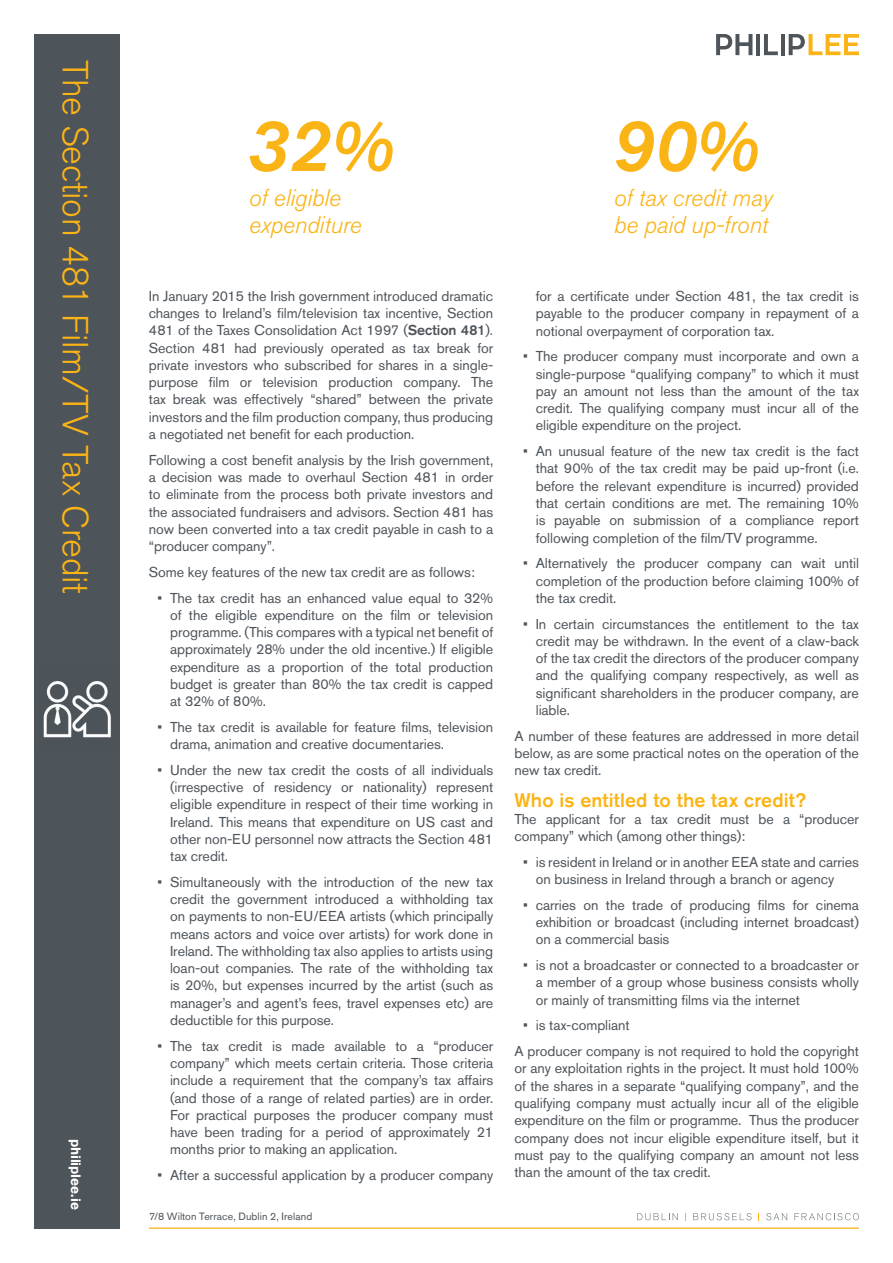
<style>
.page{position:relative;width:893px;height:1263px;background:#fff}
.page>*{position:absolute;margin:0;border:0;box-sizing:border-box;transform-origin:0 0}
.t1{font:italic 500 72px "Akzidenz Grotesk Pro";color:#fbb416}
.t2{font:300 36px "Akzidenz Grotesk Pro";letter-spacing:-.01em;color:#fbb416}
.t3{font:italic 300 24px/27px "Akzidenz Grotesk Pro";letter-spacing:-.005em;color:#fbb416}
.t4{font:500 19.5px "Akzidenz Grotesk Pro";letter-spacing:.005em;color:#fbb416}
.t5{font:14.25px/17.2px "Akzidenz Grotesk Pro";letter-spacing:-.005em;color:#4d545a;text-align:justify}
.t6{font:700 13.5px "Akzidenz Grotesk Pro";color:#fff}
.t7{font:10.5px "Akzidenz Grotesk Pro";letter-spacing:.01em;color:#4d545a}
.s1{font-weight:500}
</style>
<div class="page">
<hr style="left:756px;top:34px;width:4px;height:21px;background:#4d545a">
<hr style="left:781px;top:34px;width:4px;height:21px;background:#4d545a">
<svg style="left:764px;top:34px;width:14px;height:21px"></svg>
<svg style="left:716px;top:34px;width:36px;height:21px"></svg>
<svg style="left:789px;top:34px;width:70px;height:21px"></svg>
<div style="left:34px;top:34px;width:85px;height:1195px;background:#4d545a"></div>
<hr style="left:149px;top:1227px;width:710px;height:2px;background:#febf40">
<svg style="left:637px;top:1213px;width:41px;height:7px"></svg>
<svg style="left:693px;top:1213px;width:58px;height:7px"></svg>
<svg style="left:766px;top:1213px;width:21px;height:7px"></svg>
<svg style="left:794px;top:1213px;width:65px;height:7px"></svg>
<img style="left:43px;top:681px;width:68px;height:57px">
<h2 class="t2" style="left:99px;top:60px;width:535px;rotate:90deg">The Section 481 Film/TV Tax Credit</h2>
<p class="t6" style="left:85px;top:1138px;width:72px;rotate:90deg">philiplee.ie</p>
<h1 class="t1" style="left:249px;top:99px;width:146px">32%</h1>
<h3 class="t3" style="left:249px;top:185px;width:114px">of eligible expenditure</h3>
<p class="t5" style="left:149px;top:287px;width:346px">In January 2015 the Irish government introduced dramatic changes to Ireland’s film/television tax incentive, Section 481 of the Taxes Consolidation Act 1997 (<span class="s1">Section 481</span>).<br>Section 481 had previously operated as tax break for private investors who subscribed for shares in a single&shy;purpose film or television production company. The tax break was effectively “shared” between the private investors and the film production company, thus producing a negotiated net benefit for each production.</p>
<p class="t5" style="left:149px;top:451px;width:346px">Following a cost benefit analysis by the Irish government, a decision was made to overhaul Section 481 in order to eliminate from the process both private investors and the associated fundraisers and advisors. Section 481 has now been converted into a tax credit payable in cash to a “producer company”.</p>
<p class="t5" style="left:149px;top:563px;width:328px">Some key features of the new tax credit are as follows:</p>
<p class="t5" style="left:170px;top:589px;width:325px;text-indent:-13px">• The tax credit has an enhanced value equal to 32% of the eligible expenditure on the film or television programme. (This compares with a typical net benefit of approximately 28% under the old incentive.) If eligible expenditure as a proportion of the total production budget is greater than 80% the tax credit is capped at 32% of 80%.</p>
<p class="t5" style="left:170px;top:718px;width:325px;text-indent:-13px">• The tax credit is available for feature films, television drama, animation and creative documentaries.</p>
<p class="t5" style="left:170px;top:761px;width:325px;text-indent:-13px">• Under the new tax credit the costs of all individuals (irrespective of residency or nationality) represent eligible expenditure in respect of their time working in Ireland. This means that expenditure on US cast and other non-EU personnel now attracts the Section 481 tax credit.</p>
<p class="t5" style="left:170px;top:873px;width:325px;text-indent:-13px">• Simultaneously with the introduction of the new tax credit the government introduced a withholding tax on payments to non-EU/EEA artists (which principally means actors and voice over artists) for work done in Ireland. The withholding tax also applies to artists using loan-out companies. The rate of the withholding tax is 20%, but expenses incurred by the artist (such as manager’s and agent’s fees, travel expenses etc) are deductible for this purpose.</p>
<p class="t5" style="left:170px;top:1037px;width:325px;text-indent:-13px">• The tax credit is made available to a “producer company” which meets certain criteria. Those criteria include a requirement that the company’s tax affairs (and those of a range of related parties) are in order.<br>For practical purposes the producer company must have been trading for a period of approximately 21 months prior to making an application.</p>
<p class="t5" style="left:157px;top:1166px;width:337px">• After a successful application by a producer company</p>
<p class="t7" style="left:149px;top:1210px;width:165px">7/8 Wilton Terrace, Dublin 2, Ireland</p>
<h1 class="t1" style="left:614px;top:99px;width:146px">90%</h1>
<h3 class="t3" style="left:614px;top:185px;width:160px">of tax credit may be paid up-front</h3>
<p class="t5" style="left:536px;top:287px;width:325px">for a certificate under Section 481, the tax credit is payable to the producer company in repayment of a notional overpayment of corporation tax.</p>
<p class="t5" style="left:536px;top:348px;width:325px;text-indent:-13px">• The producer company must incorporate and own a single-purpose “qualifying company” to which it must pay an amount not less than the amount of the tax credit. The qualifying company must incur all of the eligible expenditure on the project.</p>
<p class="t5" style="left:536px;top:442px;width:325px;text-indent:-13px">• An unusual feature of the new tax credit is the fact that 90% of the tax credit may be paid up-front (i.e. before the relevant expenditure is incurred) provided that certain conditions are met. The remaining 10% is payable on submission of a compliance report following completion of the film/TV programme.</p>
<p class="t5" style="left:536px;top:555px;width:325px;text-indent:-13px">• Alternatively the producer company can wait until completion of the production before claiming 100% of the tax credit.</p>
<p class="t5" style="left:536px;top:615px;width:325px;text-indent:-13px">• In certain circumstances the entitlement to the tax credit may be withdrawn. In the event of a claw-back of the tax credit the directors of the producer company and the qualifying company respectively, as well as significant shareholders in the producer company, are liable.</p>
<p class="t5" style="left:514px;top:727px;width:346px">A number of these features are addressed in more detail below, as are some practical notes on the operation of the new tax credit.</p>
<h3 class="t4" style="left:514px;top:787px;width:293px">Who is entitled to the tax credit?</h3>
<p class="t5" style="left:514px;top:810px;width:346px">The applicant for a tax credit must be a “producer company” which (among other things):</p>
<p class="t5" style="left:536px;top:853px;width:325px;text-indent:-13px">• is resident in Ireland or in another EEA state and carries on business in Ireland through a branch or agency</p>
<p class="t5" style="left:536px;top:896px;width:325px;text-indent:-13px">• carries on the trade of producing films for cinema exhibition or broadcast (including internet broadcast) on a commercial basis</p>
<p class="t5" style="left:536px;top:956px;width:325px;text-indent:-13px">• is not a broadcaster or connected to a broadcaster or a member of a group whose business consists wholly or mainly of transmitting films via the internet</p>
<p class="t5" style="left:514px;top:1012px;width:346px;line-height:25.8px;text-indent:9px">• is tax-compliant<br>A producer company is not required to hold the copyright</p>
<p class="t5" style="left:514px;top:1060px;width:346px">or any exploitation rights in the project. It must hold 100% of the shares in a separate “qualifying company”, and the qualifying company must actually incur all of the eligible expenditure on the film or programme. Thus the producer company does not incur eligible expenditure itself, but it must pay to the qualifying company an amount not less than the amount of the tax credit.</p>
</div>
